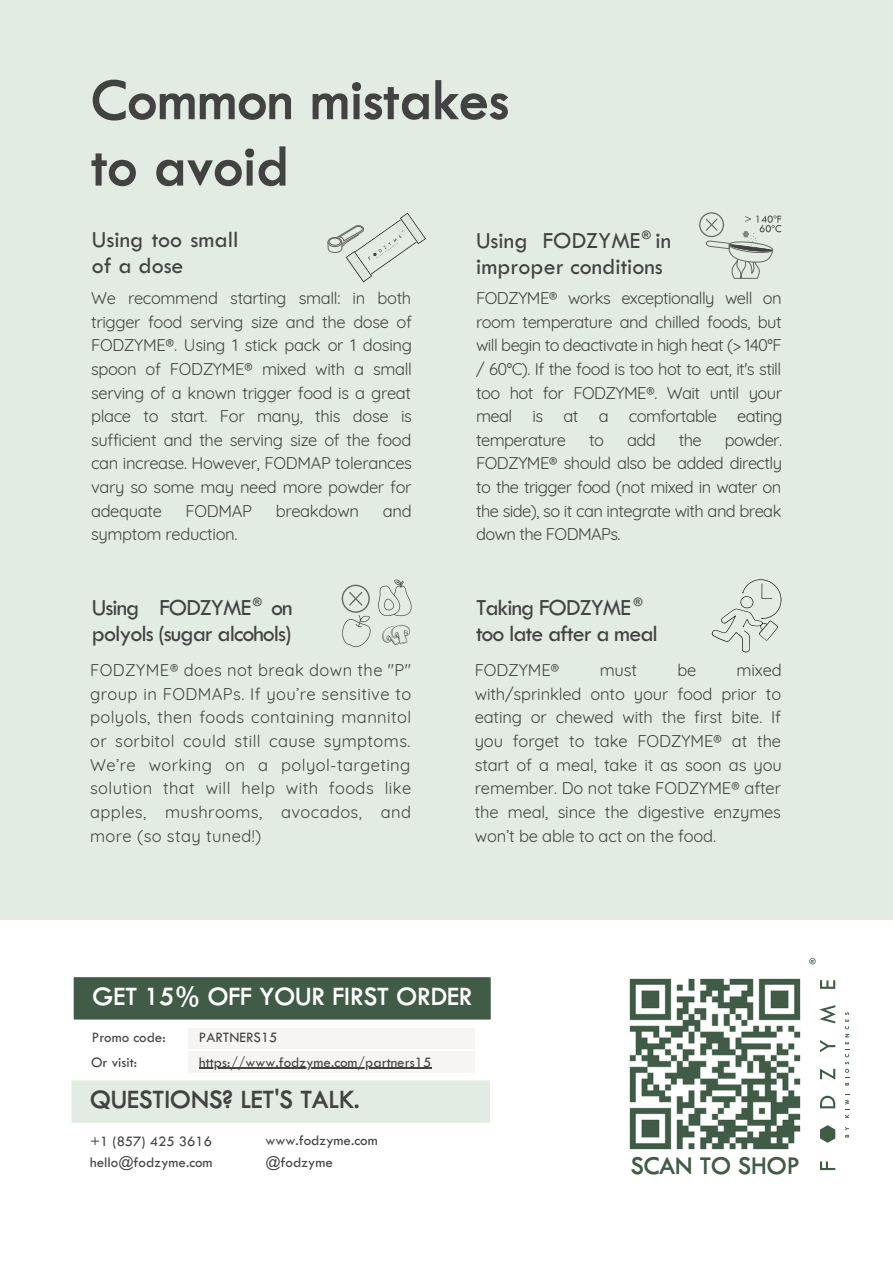
<style>
.page{position:relative;width:893px;height:1264px;background:#fff}
.page>*{position:absolute;margin:0;border:0;box-sizing:border-box;transform-origin:0 0}
.t1{font:600 60px/66.3px "Tw Cen MT Std";color:#424242}
.t2{font:600 27px "Tw Cen MT Std";color:#fff}
.t3{font:600 27px "Tw Cen MT Std";color:#424242}
.t4{font:600 25.95px "Tw Cen MT Std";color:#405b46}
.t5{font:24px/25.8px "Tw Cen MT Std";letter-spacing:-.04em;color:#424242}
.t6{font:24px/25.8px "Tw Cen MT Std";color:#424242}
.t7{font:16.5px/23.5px "Quicksand";letter-spacing:-.02em;color:#424242;text-align:justify}
.t8{font:15px "Tw Cen MT Std";color:#434343}
.t9{font:15px "Tw Cen MT Std";color:#424242}
.t10{font:600 11.7px "Tw Cen MT Std";color:#424242}
</style>
<div class="page">
<svg style="left:820px;top:1161px;width:15px;height:8px"></svg>
<svg style="left:820px;top:1095px;width:15px;height:13px"></svg>
<svg style="left:820px;top:1068px;width:15px;height:11px"></svg>
<svg style="left:820px;top:1040px;width:15px;height:12px"></svg>
<svg style="left:819px;top:1005px;width:16px;height:18px"></svg>
<svg style="left:820px;top:980px;width:15px;height:8px"></svg>
<svg style="left:820px;top:1125px;width:15px;height:17px"></svg>
<svg style="left:809px;top:958px;width:6px;height:6px"></svg>
<svg style="left:845px;top:1127px;width:4px;height:10px"></svg>
<svg style="left:845px;top:1094px;width:4px;height:23px"></svg>
<svg style="left:845px;top:1012px;width:4px;height:73px"></svg>
<div style="left:0;top:0;width:892px;height:919px;background:#e2ece2"></div>
<svg style="left:699px;top:212px;width:82px;height:67px"></svg>
<svg style="left:327px;top:212px;width:99px;height:71px"></svg>
<svg style="left:341px;top:579px;width:71px;height:69px"></svg>
<svg style="left:711px;top:579px;width:70px;height:73px"></svg>
<div style="left:188px;top:1051px;width:287px;height:21px;background:#f6f5f3"></div>
<div style="left:188px;top:1028px;width:287px;height:20px;background:#f6f5f3"></div>
<img style="left:629px;top:978px;width:172px;height:172px">
<div style="left:74px;top:977px;width:416px;height:42px;background:#405b46"></div>
<hr style="left:199px;top:1067px;width:232px;height:1px;background:#434343">
<div style="left:71px;top:1080px;width:419px;height:42px;background:#e2ece2"></div>
<h1 class="t1" style="left:91px;top:72px;width:419px">Common mistakes to avoid</h1>
<h3 class="t6" style="left:92px;top:228px;width:148px">Using too small of a dose</h3>
<p class="t7" style="left:91px;top:286px;width:322px">We recommend starting small: in both trigger food serving size and the dose of FODZYME®. Using 1 stick pack or 1 dosing spoon of FODZYME® mixed with a small serving of a known trigger food is a great place to start. For many, this dose is sufficient and the serving size of the food can increase. However, FODMAP tolerances vary so some may need more powder for adequate</p>
<p class="t7" style="left:186px;top:498px;width:68px">FODMAP</p>
<p class="t7" style="left:276px;top:498px;width:85px">breakdown</p>
<p class="t7" style="left:383px;top:498px;width:30px">and</p>
<p class="t7" style="left:91px;top:522px;width:148px">symptom reduction.</p>
<p class="t10" style="left:642px;top:231px;width:10px">®</p>
<h3 class="t6" style="left:476px;top:229px;width:196px">Using FODZYME in improper conditions</h3>
<p class="t7" style="left:476px;top:286px;width:308px">FODZYME® works exceptionally well on room temperature and chilled foods, but will begin to deactivate in high heat (&gt; 140°F / 60°C). If the food is too hot to eat, it's still too hot for FODZYME®. Wait until your meal is at a comfortable eating temperature</p>
<p class="t7" style="left:476px;top:428px;width:307px;text-indent:249px">powder.<br>FODZYME® should also be added directly to the trigger food (not mixed in water on the side), so it can integrate with and break down the FODMAPs.</p>
<p class="t7" style="left:589px;top:428px;width:16px">to</p>
<p class="t7" style="left:627px;top:428px;width:30px">add</p>
<p class="t7" style="left:678px;top:428px;width:25px">the</p>
<p class="t10" style="left:253px;top:598px;width:10px">®</p>
<p class="t10" style="left:633px;top:598px;width:10px">®</p>
<h3 class="t5" style="left:92px;top:596px;width:202px">Using FODZYME on polyols (sugar alcohols)</h3>
<p class="t7" style="left:90px;top:658px;width:322px">FODZYME® does not break down the "P" group in FODMAPs. If you’re sensitive to polyols, then foods containing mannitol or sorbitol could still cause symptoms.<br>We’re working on a polyol-targeting solution that will help with foods like apples, mushrooms, avocados, and more (so stay tuned!)</p>
<h3 class="t5" style="left:476px;top:596px;width:183px">Taking FODZYME too late after a meal</h3>
<p class="t7" style="left:474px;top:658px;width:308px;text-indent:262px">mixed with/sprinkled onto your food prior to eating or chewed with the first bite. If you forget to take FODZYME® at the start of a meal, take it as soon as you remember. Do not take FODZYME® after the meal, since the digestive enzymes won’t be able to act on the food.</p>
<p class="t7" style="left:474px;top:658px;width:86px">FODZYME®</p>
<p class="t7" style="left:599px;top:658px;width:39px">must</p>
<p class="t7" style="left:677px;top:658px;width:20px">be</p>
<h2 class="t2" style="left:92px;top:986px;width:381px">GET 15% OFF YOUR FIRST ORDER</h2>
<p class="t8" style="left:92px;top:1032px;width:75px">Promo code:</p>
<p class="t8" style="left:199px;top:1032px;width:80px">PARTNERS15</p>
<p class="t8" style="left:91px;top:1057px;width:48px">Or visit:</p>
<p class="t8" style="left:199px;top:1057px;width:233px">https://www.fodzyme.com/partners15</p>
<h2 class="t3" style="left:90px;top:1090px;width:271px">QUESTIONS? LET'S TALK.</h2>
<p class="t9" style="left:90px;top:1136px;width:123px">+1 (857) 425 3616</p>
<p class="t9" style="left:265px;top:1135px;width:114px">www.fodzyme.com</p>
<p class="t9" style="left:90px;top:1157px;width:124px">hello@fodzyme.com</p>
<p class="t9" style="left:265px;top:1156px;width:69px">@fodzyme</p>
<h3 class="t4" style="left:630px;top:1156px;width:171px">SCAN TO SHOP</h3>
</div>
